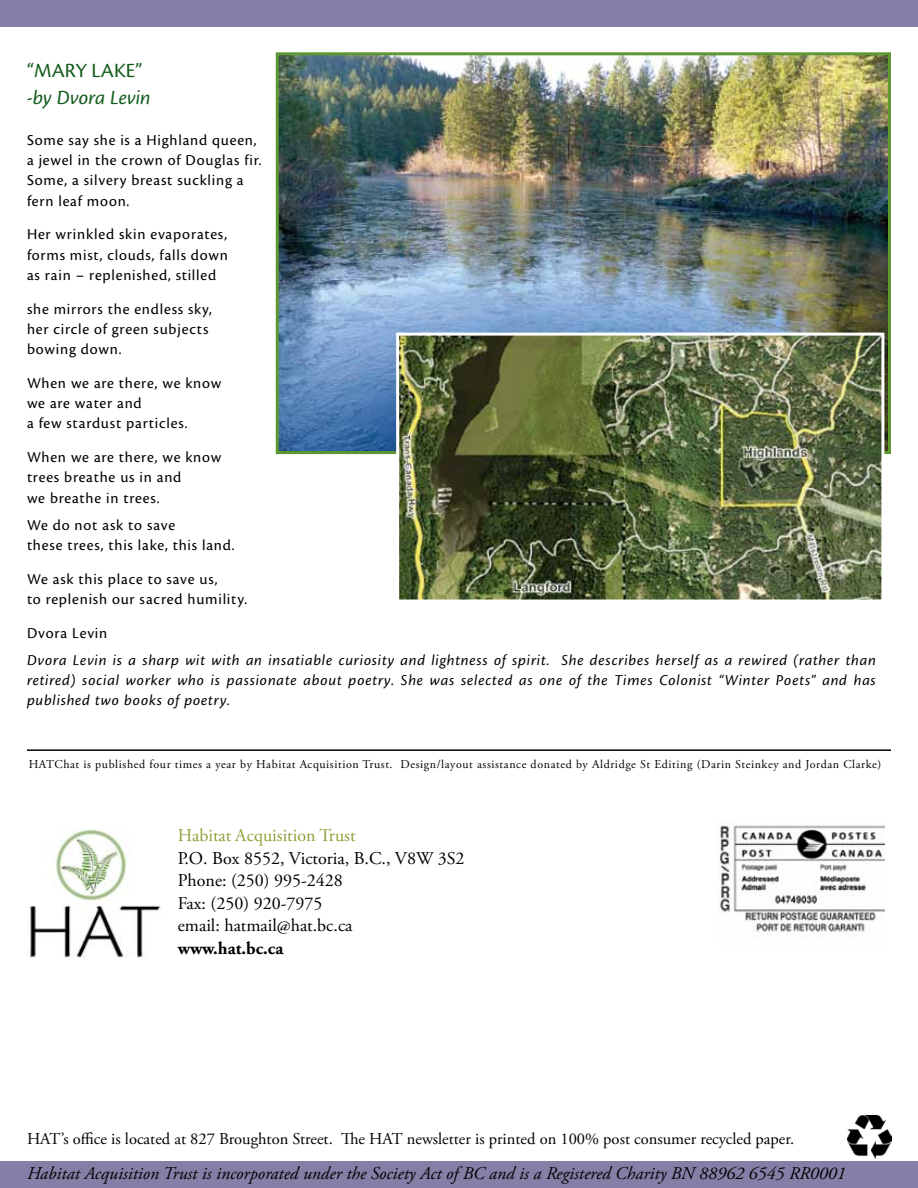
<style>
.page{position:relative;width:918px;height:1188px;background:#fff}
.page>*{position:absolute;margin:0;border:0;box-sizing:border-box;transform-origin:0 0}
.t1{font:italic 21px "Cronos Pro";color:#145c1d}
.t2{font:21px "Cronos Pro";letter-spacing:-.005em;color:#145c1d}
.t3{font:italic 18px "Adobe Garamond Pro";color:#000}
.t4{font:18px/22.5px "Adobe Garamond Pro";color:#000}
.t5{font:18px "Adobe Garamond Pro";color:#939f39}
.t6{font:700 18px "Adobe Garamond Pro";color:#000}
.t7{font:16.5px "Adobe Garamond Pro";color:#000}
.t8{font:15.75px/20.2px "Cronos Pro";letter-spacing:.05em;color:#000}
.t9{font:italic 15.75px/20.2px "Cronos Pro";letter-spacing:.05em;color:#000;text-align:justify}
.t10{font:12px "Adobe Garamond Pro";letter-spacing:.05em;color:#000}
</style>
<div class="page">
<div style="left:0;top:0;width:918px;height:27px;background:#857fa7"></div>
<div style="left:0;top:1161px;width:918px;height:27px;background:#857fa7"></div>
<hr style="left:27px;top:749px;width:864px;height:2px;background:#000">
<img style="left:29px;top:828px;width:133px;height:130px">
<img style="left:847px;top:1115px;width:45px;height:43px">
<img style="left:719px;top:825px;width:165px;height:108px">
<img style="left:280px;top:56px;width:607px;height:394px">
<div style="left:276px;top:52px;width:615px;height:402px;border:3px solid #5d9732"></div>
<img style="left:400px;top:337px;width:480px;height:262px">
<div style="left:396px;top:333px;width:488px;height:270px;border:3px solid #fff"></div>
<h1 class="t2" style="left:27px;top:59px;width:117px">“MARY LAKE”</h1>
<h1 class="t1" style="left:27px;top:86px;width:125px">-by Dvora Levin</h1>
<p class="t8" style="left:27px;top:130px;width:236px">Some say she is a Highland queen, a jewel in the crown of Douglas fir.<br>Some, a silvery breast suckling a fern leaf moon.</p>
<p class="t8" style="left:27px;top:224px;width:203px;text-align:justify">Her wrinkled skin evaporates, forms mist, clouds, falls down as rain – replenished, stilled</p>
<p class="t8" style="left:27px;top:299px;width:186px">she mirrors the endless sky, her circle of green subjects bowing down.</p>
<p class="t8" style="left:27px;top:373px;width:196px">When we are there, we know we are water and<br>a few stardust particles.</p>
<p class="t8" style="left:27px;top:447px;width:196px">When we are there, we know trees breathe us in and<br>we breathe in trees.</p>
<p class="t8" style="left:27px;top:515px;width:209px">We do not ask to save<br>these trees, this lake, this land.</p>
<p class="t8" style="left:27px;top:569px;width:222px">We ask this place to save us,<br>to replenish our sacred humility.</p>
<p class="t8" style="left:27px;top:623px;width:82px">Dvora Levin</p>
<p class="t9" style="left:27px;top:650px;width:850px">Dvora Levin is a sharp wit with an insatiable curiosity and lightness of spirit. She describes herself as a rewired (rather than retired) social worker who is passionate about poetry. She was selected as one of the Times Colonist “Winter Poets” and has published two books of poetry.</p>
<p class="t10" style="left:29px;top:757px;width:854px">HATChat is published four times a year by Habitat Acquisition Trust. Design/layout assistance donated by Aldridge St Editing (Darin Steinkey and Jordan Clarke)</p>
<p class="t5" style="left:178px;top:825px;width:179px">Habitat Acquisition Trust</p>
<p class="t4" style="left:178px;top:848px;width:288px">P.O. Box 8552, Victoria, B.C., V8W 3S2<br>Phone: (250) 995-2428<br>Fax: (250) 920-7975<br>email: hatmail@hat.bc.ca</p>
<p class="t6" style="left:178px;top:938px;width:107px">www.hat.bc.ca</p>
<p class="t7" style="left:27px;top:1129px;width:769px">HAT’s office is located at 827 Broughton Street. The HAT newsletter is printed on 100% post consumer recycled paper.</p>
<p class="t3" style="left:27px;top:1162px;width:820px">Habitat Acquisition Trust is incorporated under the Society Act of BC and is a Registered Charity BN 88962 6545 RR0001</p>
</div>
